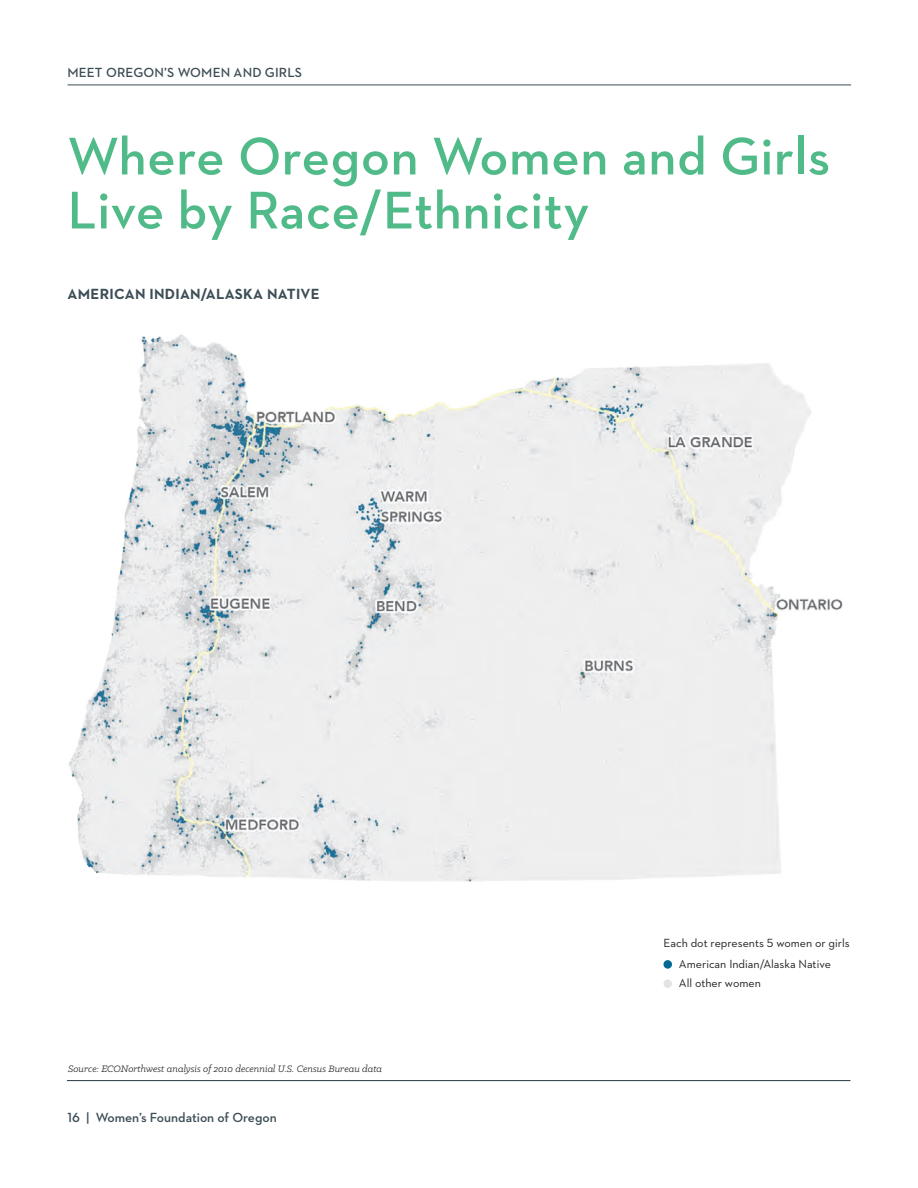
<style>
.page{position:relative;width:918px;height:1188px;background:#fff}
.page>*{position:absolute;margin:0;border:0;box-sizing:border-box;transform-origin:0 0}
.t1{font:600 54px/54px "Neutraface 2 Text";letter-spacing:.01em;color:#50bb89}
.t2{font:700 15px "Neutraface 2 Text";letter-spacing:.02em;color:#3c4d55}
.t3{font:600 13.5px "Neutraface 2 Text";color:#3c4d55}
.t4{font:12px "Neutraface 2 Text";color:#231f20}
.t5{font:italic 10.5px "Klinic Slab";color:#231f20}
</style>
<div class="page">
<div style="left:663px;top:960px;width:9px;height:9px;background:#006a95;border-radius:50%"></div>
<div style="left:663px;top:979px;width:9px;height:9px;background:#e3e5e5;border-radius:50%"></div>
<img style="left:68px;top:334px;width:775px;height:548px">
<hr style="left:67px;top:1080px;width:783px;height:1px;background:#3c4d55">
<hr style="left:68px;top:85px;width:783px;height:1px;background:#3c4d55">
<p class="t3" style="left:68px;top:63px;width:236px">MEET OREGON’S WOMEN AND GIRLS</p>
<h1 class="t1" style="left:68px;top:128px;width:764px">Where Oregon Women and Girls<br>Live by Race/Ethnicity</h1>
<p class="t2" style="left:68px;top:284px;width:254px">AMERICAN INDIAN/ALASKA NATIVE</p>
<p class="t5" style="left:68px;top:1063px;width:316px">Source: ECONorthwest analysis of 2010 decennial U.S. Census Bureau data</p>
<p class="t3" style="left:68px;top:1109px;width:211px">16 | Women’s Foundation of Oregon</p>
<p class="t4" style="left:663px;top:935px;width:188px">Each dot represents 5 women or girls</p>
<p class="t4" style="left:679px;top:976px;width:83px">All other women</p>
<p class="t4" style="left:679px;top:957px;width:153px">American Indian/Alaska Native</p>
</div>
